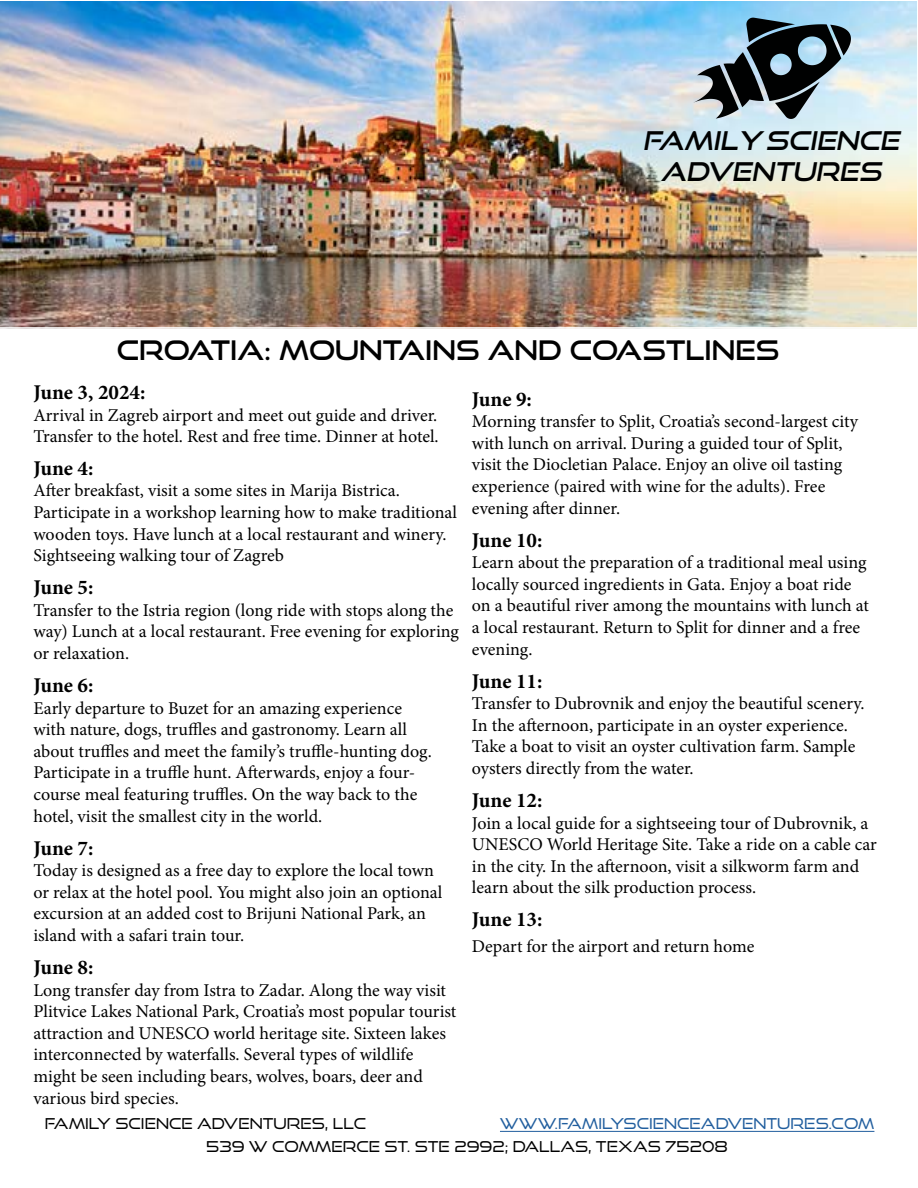
<style>
.page{position:relative;width:918px;height:1188px;background:#fff}
.page>*{position:absolute;margin:0;border:0;box-sizing:border-box;transform-origin:0 0}
.t1{font:27px "Good Times Rg";color:#000}
.t2{font:italic 25.95px/31px "Good Times Rg";color:#000101;text-align:center}
.t3{font:700 21px "Minion Pro";color:#000}
.t4{font:18px/21.6px "Minion Pro";color:#000}
.t5{font:15px "Good Times Bk";color:#000}
.t6{font:15px "Good Times Bk";color:#215e9e}
</style>
<div class="page">
<img style="left:0;top:1px;width:917px;height:327px">
<svg style="left:693px;top:18px;width:158px;height:101px"></svg>
<hr style="left:500px;top:1131px;width:374px;height:1px;background:#215e9e">
<h2 class="t2" style="left:643px;top:124px;width:258px">FAMILY SCIENCE<br>ADVENTURES</h2>
<h1 class="t1" style="left:117px;top:334px;width:664px">CROATIA: MOUNTAINS AND COASTLINES</h1>
<p class="t3" style="left:33px;top:378px;width:113px">June 3, 2024:</p>
<p class="t4" style="left:33px;top:404px;width:407px">Arrival in Zagreb airport and meet out guide and driver.<br>Transfer to the hotel. Rest and free time. Dinner at hotel.</p>
<p class="t3" style="left:33px;top:453px;width:61px">June 4:</p>
<p class="t4" style="left:33px;top:480px;width:425px">After breakfast, visit a some sites in Marija Bistrica.<br>Participate in a workshop learning how to make traditional wooden toys. Have lunch at a local restaurant and winery.<br>Sightseeing walking tour of Zagreb</p>
<p class="t3" style="left:33px;top:573px;width:61px">June 5:</p>
<p class="t4" style="left:33px;top:599px;width:427px">Transfer to the Istria region (long ride with stops along the way) Lunch at a local restaurant. Free evening for exploring or relaxation.</p>
<p class="t3" style="left:33px;top:671px;width:61px">June 6:</p>
<p class="t4" style="left:33px;top:697px;width:400px">Early departure to Buzet for an amazing experience with nature, dogs, truffles and gastronomy. Learn all about truffles and meet the family’s truffle-hunting dog.<br>Participate in a truffle hunt. Afterwards, enjoy a four&shy;course meal featuring truffles. On the way back to the hotel, visit the smallest city in the world.</p>
<p class="t3" style="left:33px;top:833px;width:61px">June 7:</p>
<p class="t4" style="left:33px;top:860px;width:410px">Today is designed as a free day to explore the local town or relax at the hotel pool. You might also join an optional excursion at an added cost to Brijuni National Park, an island with a safari train tour.</p>
<p class="t3" style="left:33px;top:953px;width:61px">June 8:</p>
<p class="t4" style="left:33px;top:979px;width:424px">Long transfer day from Istra to Zadar. Along the way visit Plitvice Lakes National Park, Croatia’s most popular tourist attraction and UNESCO world heritage site. Sixteen lakes interconnected by waterfalls. Several types of wildlife might be seen including bears, wolves, boars, deer and various bird species.</p>
<p class="t3" style="left:472px;top:384px;width:61px">June 9:</p>
<p class="t4" style="left:472px;top:411px;width:388px">Morning transfer to Split, Croatia’s second-largest city with lunch on arrival. During a guided tour of Split, visit the Diocletian Palace. Enjoy an olive oil tasting experience (paired with wine for the adults). Free evening after dinner.</p>
<p class="t3" style="left:472px;top:525px;width:72px">June 10:</p>
<p class="t4" style="left:472px;top:552px;width:399px">Learn about the preparation of a traditional meal using locally sourced ingredients in Gata. Enjoy a boat ride on a beautiful river among the mountains with lunch at a local restaurant. Return to Split for dinner and a free evening.</p>
<p class="t3" style="left:472px;top:666px;width:72px">June 11:</p>
<p class="t4" style="left:472px;top:693px;width:394px">Transfer to Dubrovnik and enjoy the beautiful scenery.<br>In the afternoon, participate in an oyster experience.<br>Take a boat to visit an oyster cultivation farm. Sample oysters directly from the water.</p>
<p class="t3" style="left:472px;top:785px;width:72px">June 12:</p>
<p class="t4" style="left:472px;top:812px;width:406px">Join a local guide for a sightseeing tour of Dubrovnik, a UNESCO World Heritage Site. Take a ride on a cable car in the city. In the afternoon, visit a silkworm farm and learn about the silk production process.</p>
<p class="t3" style="left:472px;top:905px;width:72px">June 13:</p>
<p class="t4" style="left:472px;top:935px;width:284px">Depart for the airport and return home</p>
<p class="t5" style="left:45px;top:1115px;width:323px">FAMILY SCIENCE ADVENTURES, LLC</p>
<p class="t6" style="left:500px;top:1115px;width:376px">WWW.FAMILYSCIENCEADVENTURES.COM</p>
<p class="t5" style="left:206px;top:1138px;width:523px">539 W COMMERCE ST. STE 2992; DALLAS, TEXAS 75208</p>
</div>
